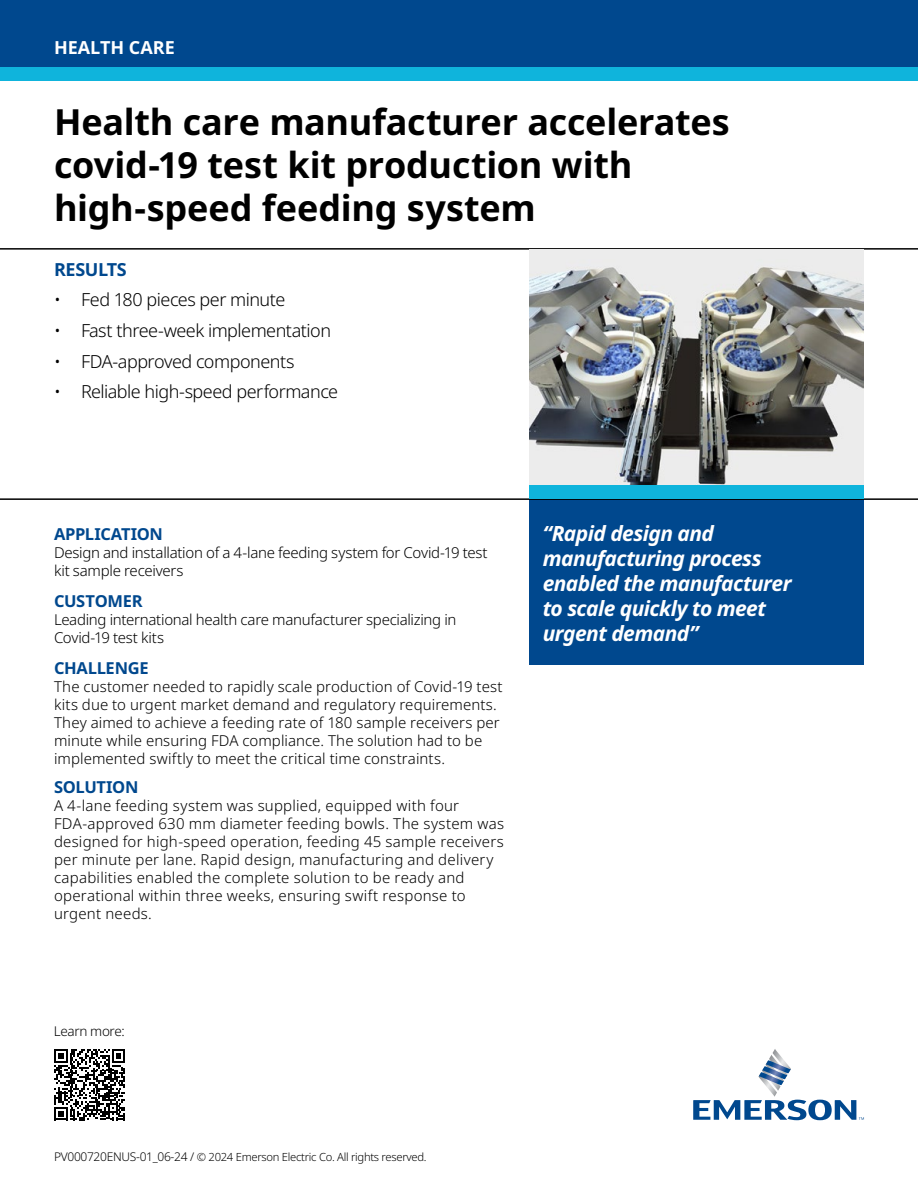
<style>
.page{position:relative;width:918px;height:1188px;background:#fff}
.page>*{position:absolute;margin:0;border:0;box-sizing:border-box;transform-origin:0 0}
.t1{font:700 36px/43.2px "Noto Sans";letter-spacing:-.005em;color:#000}
.t2{font:italic 700 21px/25.2px "Noto Sans";letter-spacing:-.025em;color:#fff}
.t3{font:300 18px "Noto Sans";letter-spacing:-.03em;color:#000}
.t4{font:700 18px "Noto Sans";color:#fff}
.t5{font:700 18px "Noto Sans";letter-spacing:-.02em;color:#00488e}
.t6{font:700 16.5px "Noto Sans";letter-spacing:-.02em;color:#00488e}
.t7{font:300 15px/18px "Noto Sans";letter-spacing:.01em;color:#000}
.t8{font:300 15px/18px "Noto Sans";letter-spacing:-.02em;color:#000}
.t9{font:300 13.5px "Noto Sans";letter-spacing:-.025em;color:#000}
.t10{font:300 11.25px "Noto Sans";letter-spacing:-.025em;color:#000}
.s1{font-size:12px}
</style>
<div class="page">
<div style="left:0;top:0;width:918px;height:68px;background:#00488e"></div>
<div style="left:0;top:68px;width:918px;height:13px;background:#0fb4dc"></div>
<hr style="left:0;top:248px;width:918px;height:2px;background:#000">
<svg style="left:693px;top:1049px;width:171px;height:71px"></svg>
<div style="left:529px;top:498px;width:335px;height:167px;background:#00488e"></div>
<img style="left:529px;top:250px;width:335px;height:235px">
<hr style="left:0;top:498px;width:918px;height:2px;background:#000">
<div style="left:529px;top:485px;width:335px;height:13px;background:#0fb4dc"></div>
<svg style="left:54px;top:1049px;width:71px;height:71px"></svg>
<p class="t4" style="left:54px;top:38px;width:122px">HEALTH CARE</p>
<p class="t1" style="left:54px;top:101px;width:677px">Health care manufacturer accelerates covid-19 test kit production with high-speed feeding system</p>
<p class="t5" style="left:54px;top:259px;width:74px">RESULTS</p>
<p class="t3" style="left:54px;top:290px;width:233px">• Fed 180 pieces per minute</p>
<p class="t3" style="left:54px;top:320px;width:279px">• Fast three-week implementation</p>
<p class="t3" style="left:54px;top:351px;width:242px">• FDA-approved components</p>
<p class="t3" style="left:54px;top:381px;width:286px">• Reliable high-speed performance</p>
<p class="t6" style="left:54px;top:525px;width:111px">APPLICATION</p>
<p class="t8" style="left:54px;top:544px;width:435px">Design and installation of a 4-lane feeding system for Covid-19 test kit sample receivers</p>
<p class="t6" style="left:54px;top:592px;width:90px">CUSTOMER</p>
<p class="t8" style="left:54px;top:611px;width:404px">Leading international health care manufacturer specializing in<br>Covid-19 test kits</p>
<p class="t6" style="left:54px;top:659px;width:96px">CHALLENGE</p>
<p class="t7" style="left:54px;top:678px;width:450px">The customer needed to rapidly scale production of Covid-19 test kits due to urgent market demand and regulatory requirements.<br>They aimed to achieve a feeding rate of 180 sample receivers per minute while ensuring FDA compliance. The solution had to be implemented swiftly to meet the critical time constraints.</p>
<p class="t6" style="left:54px;top:778px;width:86px">SOLUTION</p>
<p class="t7" style="left:54px;top:797px;width:452px">A 4-lane feeding system was supplied, equipped with four FDA-approved 630 mm diameter feeding bowls. The system was designed for high-speed operation, feeding 45 sample receivers per minute per lane. Rapid design, manufacturing and delivery capabilities enabled the complete solution to be ready and operational within three weeks, ensuring swift response to urgent needs.</p>
<p class="t2" style="left:543px;top:521px;width:250px">“Rapid design and manufacturing process enabled the manufacturer to scale quickly to meet urgent demand”</p>
<p class="t9" style="left:54px;top:1024px;width:72px">Learn more:</p>
<p class="t10" style="left:54px;top:1151px;width:374px"><span class="s1">PV000720ENUS-01_06-24 /</span> © 2024 Emerson Electric Co. All rights reserved.</p>
</div>
